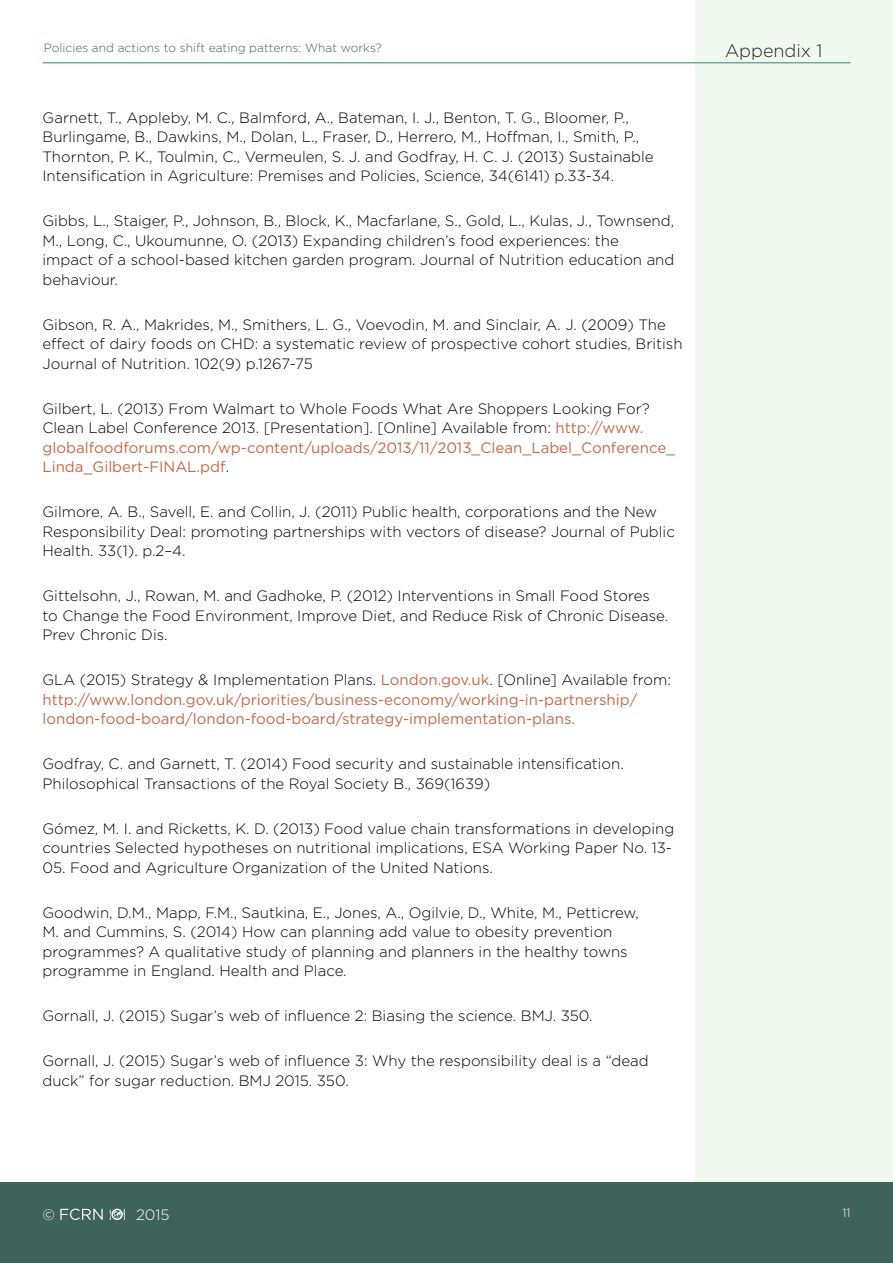
<style>
.page{position:relative;width:893px;height:1263px;background:#fff}
.page>*{position:absolute;margin:0;border:0;box-sizing:border-box;transform-origin:0 0}
.t1{font:300 18px "Gotham";color:#182923}
.t2{font:300 15px/19.5px "Gotham";color:#000}
.t3{font:15px/19.5px "Gotham";color:#c56949}
.t4{font:300 15px "Gotham";color:#fff}
.t5{font:300 12px "Gotham";color:#3d635a}
.t6{font:300 12px "Gotham";color:#fff}
.s1{font-weight:400;color:#c56949}
.s2{font-weight:300;color:#000}
</style>
<div class="page">
<div style="left:695px;top:0;width:198px;height:1263px;background:#f1f8f0"></div>
<div style="left:0;top:1182px;width:893px;height:81px;background:#3d635a"></div>
<svg style="left:110px;top:1208px;width:15px;height:12px"></svg>
<svg style="left:60px;top:1208px;width:43px;height:12px"></svg>
<hr style="left:43px;top:62px;width:807px;height:1px;background:#66af9b">
<p class="t5" style="left:44px;top:40px;width:340px">Policies and actions to shift eating patterns: What works?</p>
<p class="t1" style="left:725px;top:39px;width:99px">Appendix 1</p>
<p class="t2" style="left:43px;top:107px;width:612px">Garnett, T., Appleby, M. C., Balmford, A., Bateman, I. J., Benton, T. G., Bloomer, P., Burlingame, B., Dawkins, M., Dolan, L., Fraser, D., Herrero, M., Hoffman, I., Smith, P., Thornton, P. K., Toulmin, C., Vermeulen, S. J. and Godfray, H. C. J. (2013) Sustainable Intensification in Agriculture: Premises and Policies, Science, 34(6141) p.33-34.</p>
<p class="t2" style="left:43px;top:211px;width:633px">Gibbs, L., Staiger, P., Johnson, B., Block, K., Macfarlane, S., Gold, L., Kulas, J., Townsend, M., Long, C., Ukoumunne, O. (2013) Expanding children’s food experiences: the<br>impact of a school-based kitchen garden program. Journal of Nutrition education and behaviour.</p>
<p class="t2" style="left:43px;top:314px;width:641px">Gibson, R. A., Makrides, M., Smithers, L. G., Voevodin, M. and Sinclair, A. J. (2009) The effect of dairy foods on CHD: a systematic review of prospective cohort studies, British<br>Journal of Nutrition. 102(9) p.1267-75</p>
<p class="t2" style="left:43px;top:398px;width:634px">Gilbert, L. (2013) From Walmart to Whole Foods What Are Shoppers Looking For?<br>Clean Label Conference 2013. [Presentation]. [Online] Available from: <span class="s1">http://www. globalfoodforums.com/wp-content/uploads/2013/11/2013_Clean_Label_Conference_ Linda_Gilbert-FINAL.pdf</span>.</p>
<p class="t2" style="left:43px;top:502px;width:634px">Gilmore, A. B., Savell, E. and Collin, J. (2011) Public health, corporations and the New<br>Responsibility Deal: promoting partnerships with vectors of disease? Journal of Public<br>Health. 33(1). p.2–4.</p>
<p class="t2" style="left:43px;top:586px;width:627px">Gittelsohn, J., Rowan, M. and Gadhoke, P. (2012) Interventions in Small Food Stores to Change the Food Environment, Improve Diet, and Reduce Risk of Chronic Disease.<br>Prev Chronic Dis.</p>
<p class="t3" style="left:43px;top:670px;width:630px"><span class="s2">GLA (2015) Strategy &amp; Implementation Plans.</span> London.gov.uk<span class="s2">. [Online] Available from: </span>http://www.london.gov.uk/priorities/business-economy/working-in-partnership/ london-food-board/london-food-board/strategy-implementation-plans.</p>
<p class="t2" style="left:43px;top:754px;width:583px">Godfray, C. and Garnett, T. (2014) Food security and sustainable intensification.<br>Philosophical Transactions of the Royal Society B., 369(1639)</p>
<p class="t2" style="left:43px;top:818px;width:633px">Gómez, M. I. and Ricketts, K. D. (2013) Food value chain transformations in developing countries Selected hypotheses on nutritional implications, ESA Working Paper No. 13-</p>
<p class="t2" style="left:43px;top:857px;width:452px">05. Food and Agriculture Organization of the United Nations.</p>
<p class="t2" style="left:43px;top:902px;width:598px">Goodwin, D.M., Mapp, F.M., Sautkina, E., Jones, A., Ogilvie, D., White, M., Petticrew, M. and Cummins, S. (2014) How can planning add value to obesity prevention programmes? A qualitative study of planning and planners in the healthy towns programme in England. Health and Place.</p>
<p class="t2" style="left:43px;top:1006px;width:552px">Gornall, J. (2015) Sugar’s web of influence 2: Biasing the science. BMJ. 350.</p>
<p class="t2" style="left:43px;top:1051px;width:608px">Gornall, J. (2015) Sugar’s web of influence 3: Why the responsibility deal is a “dead duck” for sugar reduction. BMJ 2015. 350.</p>
<p class="t4" style="left:43px;top:1205px;width:14px">©</p>
<p class="t4" style="left:136px;top:1205px;width:35px">2015</p>
<p class="t6" style="left:842px;top:1205px;width:10px">11</p>
</div>
